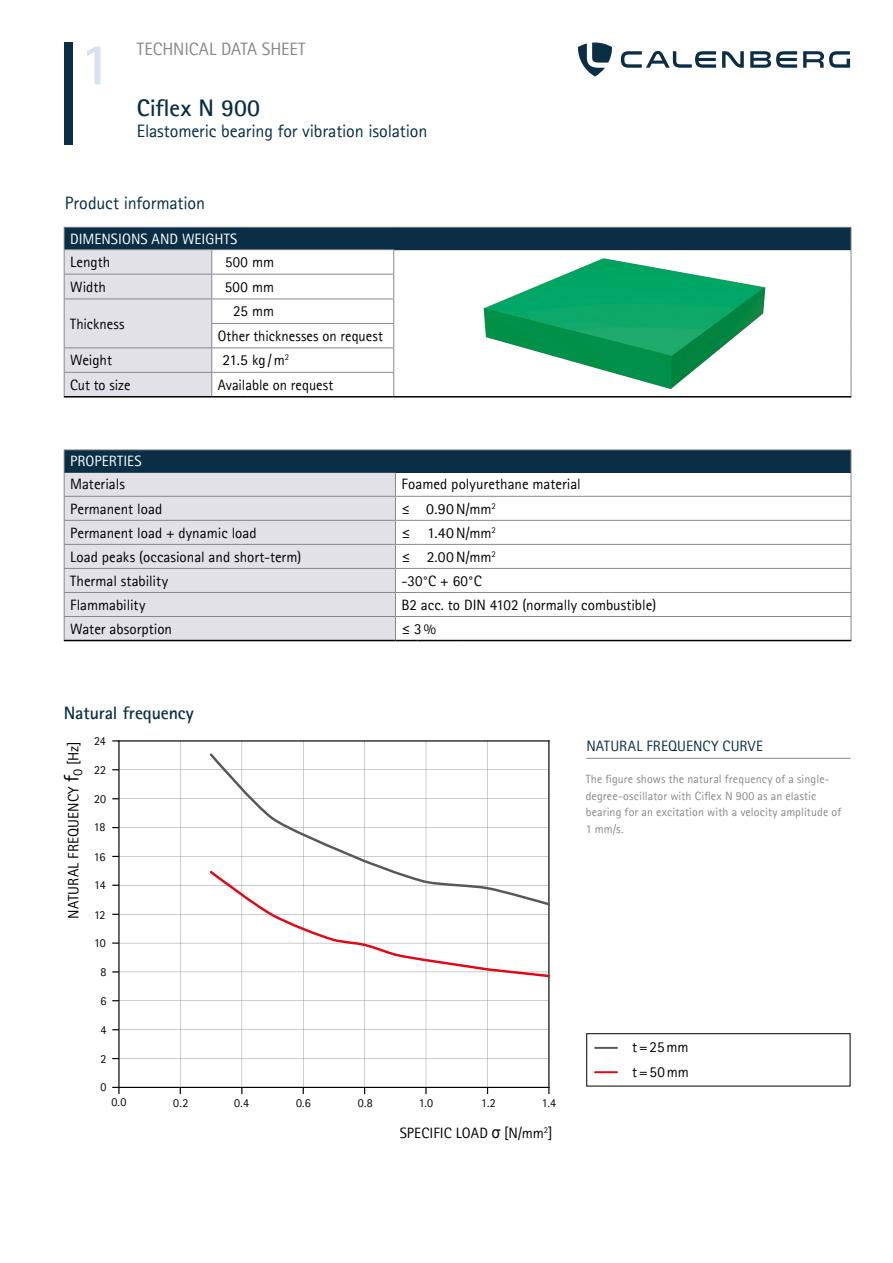
<style>
.page{position:relative;width:893px;height:1263px;background:#fff}
.page>*{position:absolute;margin:0;border:0;box-sizing:border-box;transform-origin:0 0}
.t1{font:700 59.55px "Rotis Sans Serif Pro";color:#d7e1f4}
.t2{font:700 24px "Rotis Sans Serif Pro";color:#092e45}
.t3{font:18px "Rotis Sans Serif Pro";letter-spacing:-.01em;color:#092e45}
.t4{font:18px "Rotis Sans Serif Pro";letter-spacing:-.005em;color:#86888c}
.t5{font:700 18px "Rotis Sans Serif Pro";letter-spacing:-.01em;color:#092e45}
.t6{font:15px/25.2px "Rotis Sans Serif Pro";color:#000}
.t7{font:15px "Rotis Sans Serif Pro";color:#fff}
.t8{font:15px "Rotis Sans Serif Pro";letter-spacing:.01em;color:#092e45}
.t9{font:15px "Rotis Sans Serif Pro";color:#000;scale:1.04 1}
.t10{font:15px "Rotis Sans Serif Pro";color:#000;scale:1.05 1}
.t11{font:12px/16.5px "Rotis Sans Serif Pro";letter-spacing:.01em;color:#86888c}
.t12{font:12px "Rotis Sans Serif Pro";letter-spacing:-.025em;color:#000}
.s1{font-size:21px}
.s2{font-family:"Arial Narrow";font-size:16.5px}
</style>
<div class="page">
<div style="left:64px;top:43px;width:8px;height:102px;background:#092e45"></div>
<svg style="left:621px;top:51px;width:229px;height:17px"></svg>
<svg style="left:578px;top:43px;width:34px;height:33px"></svg>
<img style="left:484px;top:258px;width:281px;height:131px">
<hr style="left:594px;top:1047px;width:24px;height:2px;background:#575756">
<hr style="left:594px;top:1071px;width:24px;height:2px;background:#e30613">
<div style="left:586px;top:1033px;width:264px;height:53px;border:1px solid #000"></div>
<div style="left:64px;top:450px;width:787px;height:22px;background:#092e45"></div>
<div style="left:65px;top:473px;width:330px;height:167px;background:#e1e1e7"></div>
<hr style="left:64px;top:449px;width:331px;height:1px;background:#86888c">
<svg style="left:395px;top:449px;width:23px;height:1px"></svg>
<hr style="left:418px;top:449px;width:38px;height:1px;background:#86888c">
<hr style="left:456px;top:449px;width:395px;height:1px;background:#86888c">
<hr style="left:64px;top:496px;width:331px;height:1px;background:#86888c">
<hr style="left:418px;top:496px;width:38px;height:1px;background:#86888c">
<hr style="left:456px;top:496px;width:395px;height:1px;background:#86888c">
<hr style="left:65px;top:472px;width:330px;height:1px;background:#092e45">
<hr style="left:418px;top:472px;width:38px;height:1px;background:#092e45">
<hr style="left:456px;top:472px;width:395px;height:1px;background:#092e45">
<svg style="left:64px;top:450px;width:1px;height:190px"></svg>
<hr style="left:64px;top:520px;width:331px;height:1px;background:#86888c">
<hr style="left:418px;top:520px;width:38px;height:1px;background:#86888c">
<hr style="left:456px;top:520px;width:395px;height:1px;background:#86888c">
<hr style="left:64px;top:544px;width:331px;height:1px;background:#86888c">
<hr style="left:418px;top:544px;width:38px;height:1px;background:#86888c">
<hr style="left:456px;top:544px;width:395px;height:1px;background:#86888c">
<hr style="left:64px;top:568px;width:331px;height:1px;background:#86888c">
<hr style="left:418px;top:568px;width:38px;height:1px;background:#86888c">
<hr style="left:456px;top:568px;width:395px;height:1px;background:#86888c">
<hr style="left:64px;top:592px;width:331px;height:1px;background:#86888c">
<hr style="left:64px;top:616px;width:331px;height:1px;background:#86888c">
<hr style="left:418px;top:592px;width:38px;height:1px;background:#86888c">
<hr style="left:456px;top:592px;width:395px;height:1px;background:#86888c">
<hr style="left:418px;top:616px;width:38px;height:1px;background:#86888c">
<hr style="left:456px;top:616px;width:395px;height:1px;background:#86888c">
<svg style="left:851px;top:450px;width:1px;height:190px"></svg>
<hr style="left:64px;top:640px;width:331px;height:1px;background:#000">
<svg style="left:395px;top:472px;width:23px;height:169px"></svg>
<hr style="left:418px;top:640px;width:38px;height:1px;background:#000">
<hr style="left:456px;top:640px;width:395px;height:1px;background:#000">
<div style="left:64px;top:227px;width:787px;height:23px;background:#092e45"></div>
<hr style="left:64px;top:227px;width:148px;height:1px;background:#86888c">
<hr style="left:212px;top:227px;width:36px;height:1px;background:#86888c">
<hr style="left:248px;top:227px;width:146px;height:1px;background:#86888c">
<hr style="left:394px;top:227px;width:457px;height:1px;background:#86888c">
<svg style="left:64px;top:228px;width:148px;height:168px;background:#c3c8d0"></svg>
<svg style="left:393px;top:250px;width:1px;height:146px"></svg>
<hr style="left:64px;top:396px;width:148px;height:1px;background:#000">
<hr style="left:212px;top:396px;width:36px;height:1px;background:#000">
<hr style="left:248px;top:396px;width:146px;height:1px;background:#000">
<hr style="left:394px;top:396px;width:457px;height:1px;background:#000">
<hr style="left:64px;top:249px;width:148px;height:1px;background:#86888c">
<hr style="left:212px;top:249px;width:36px;height:1px;background:#86888c">
<hr style="left:248px;top:249px;width:146px;height:1px;background:#86888c">
<hr style="left:64px;top:274px;width:148px;height:1px;background:#86888c">
<hr style="left:64px;top:299px;width:148px;height:1px;background:#86888c">
<hr style="left:64px;top:347px;width:148px;height:1px;background:#86888c">
<hr style="left:212px;top:274px;width:36px;height:1px;background:#86888c">
<hr style="left:248px;top:274px;width:146px;height:1px;background:#86888c">
<hr style="left:212px;top:299px;width:36px;height:1px;background:#86888c">
<hr style="left:248px;top:299px;width:146px;height:1px;background:#86888c">
<hr style="left:211px;top:323px;width:37px;height:1px;background:#86888c">
<hr style="left:248px;top:323px;width:146px;height:1px;background:#86888c">
<hr style="left:212px;top:347px;width:36px;height:1px;background:#86888c">
<hr style="left:248px;top:347px;width:146px;height:1px;background:#86888c">
<hr style="left:64px;top:372px;width:148px;height:1px;background:#86888c">
<hr style="left:212px;top:372px;width:36px;height:1px;background:#86888c">
<hr style="left:248px;top:372px;width:146px;height:1px;background:#86888c">
<svg style="left:851px;top:228px;width:1px;height:168px"></svg>
<svg style="left:120px;top:741px;width:428px;height:346px"></svg>
<hr style="left:118px;top:1087px;width:431px;height:1px;background:#000">
<hr style="left:118px;top:740px;width:431px;height:1px;background:#000">
<svg style="left:425px;top:1088px;width:2px;height:6px"></svg>
<hr style="left:548px;top:740px;width:1px;height:348px;background:#000">
<hr style="left:118px;top:740px;width:2px;height:348px;background:#000">
<svg style="left:112px;top:1087px;width:8px;height:7px"></svg>
<svg style="left:112px;top:942px;width:7px;height:2px"></svg>
<svg style="left:210px;top:753px;width:339px;height:118px"></svg>
<svg style="left:210px;top:871px;width:339px;height:106px"></svg>
<hr style="left:586px;top:758px;width:264px;height:1px;background:#86888c">
<h1 class="t1" style="left:80px;top:26px;width:34px">1</h1>
<p class="t4" style="left:137px;top:38px;width:170px">TECHNICAL DATA SHEET</p>
<h2 class="t2" style="left:137px;top:92px;width:125px">Ciflex N 900</h2>
<p class="t3" style="left:137px;top:121px;width:292px">Elastomeric bearing for vibration isolation</p>
<p class="t3" style="left:65px;top:192px;width:142px">Product information</p>
<p class="t7" style="left:70px;top:230px;width:169px">DIMENSIONS AND WEIGHTS</p>
<p class="t6" style="left:70px;top:250px;width:42px">Length</p>
<p class="t6" style="left:225px;top:250px;width:51px">500 mm</p>
<p class="t6" style="left:70px;top:274px;width:37px">Width</p>
<p class="t6" style="left:225px;top:274px;width:51px">500 mm</p>
<p class="t6" style="left:70px;top:311px;width:56px">Thickness</p>
<p class="t6" style="left:218px;top:299px;width:167px;line-height:24.5px;text-indent:15px">25 mm<br>Other thicknesses on request</p>
<p class="t6" style="left:70px;top:348px;width:43px">Weight</p>
<p class="t6" style="left:222px;top:348px;width:68px">21.5 kg /m<sup>2</sup></p>
<p class="t6" style="left:70px;top:372px;width:62px">Cut to size</p>
<p class="t6" style="left:218px;top:372px;width:117px">Available on request</p>
<p class="t7" style="left:70px;top:452px;width:73px">PROPERTIES</p>
<p class="t6" style="left:70px;top:472px;width:56px">Materials</p>
<p class="t6" style="left:401px;top:472px;width:181px">Foamed polyurethane material</p>
<p class="t6" style="left:70px;top:496px;width:94px">Permanent load</p>
<p class="t6" style="left:401px;top:496px;width:96px">≤ 0.90N/mm<sup>2</sup></p>
<p class="t6" style="left:70px;top:520px;width:188px">Permanent load + dynamic load</p>
<p class="t10" style="left:401px;top:524px;width:91px">≤ 1.40N/mm<sup>2</sup></p>
<p class="t6" style="left:70px;top:544px;width:233px">Load peaks (occasional and short-term)</p>
<p class="t9" style="left:401px;top:548px;width:92px">≤ 2.00N/mm<sup>2</sup></p>
<p class="t6" style="left:70px;top:568px;width:99px">Thermal stability</p>
<p class="t6" style="left:401px;top:568px;width:82px">-30°C + 60°C</p>
<p class="t6" style="left:70px;top:592px;width:77px">Flammability</p>
<p class="t6" style="left:401px;top:592px;width:256px">B2 acc. to DIN 4102 (normally combustible)</p>
<p class="t6" style="left:70px;top:616px;width:103px">Water absorption</p>
<p class="t9" style="left:401px;top:620px;width:35px">≤ 3%</p>
<p class="t5" style="left:64px;top:701px;width:132px">Natural frequency</p>
<p class="t6" style="left:61px;top:918px;width:178px;rotate:-90deg">NATURAL FREQUENCY <span class="s1">f</span><sub>O</sub> [Hz]</p>
<p class="t12" style="left:94px;top:733px;width:13px">24</p>
<p class="t12" style="left:94px;top:763px;width:14px">22</p>
<p class="t12" style="left:94px;top:792px;width:14px">20</p>
<p class="t12" style="left:94px;top:820px;width:13px">18</p>
<p class="t12" style="left:94px;top:850px;width:13px">16</p>
<p class="t12" style="left:94px;top:878px;width:13px">14</p>
<p class="t12" style="left:94px;top:907px;width:13px">12</p>
<p class="t12" style="left:94px;top:936px;width:13px">10</p>
<p class="t12" style="left:100px;top:965px;width:7px">8</p>
<p class="t12" style="left:100px;top:994px;width:7px">6</p>
<p class="t12" style="left:100px;top:1023px;width:7px">4</p>
<p class="t12" style="left:100px;top:1051px;width:7px">2</p>
<p class="t12" style="left:100px;top:1079px;width:7px">0</p>
<p class="t12" style="left:111px;top:1095px;width:16px">0.0</p>
<p class="t12" style="left:173px;top:1095px;width:17px">0.2</p>
<p class="t12" style="left:234px;top:1095px;width:16px">0.4</p>
<p class="t12" style="left:296px;top:1095px;width:16px">0.6</p>
<p class="t12" style="left:358px;top:1095px;width:17px">0.8</p>
<p class="t12" style="left:419px;top:1095px;width:16px">1.0</p>
<p class="t12" style="left:481px;top:1095px;width:16px">1.2</p>
<p class="t12" style="left:542px;top:1095px;width:16px">1.4</p>
<p class="t6" style="left:400px;top:1120px;width:154px">SPECIFIC LOAD <span class="s2">σ</span> [N/mm<sup>2</sup>]</p>
<p class="t8" style="left:586px;top:736px;width:178px">NATURAL FREQUENCY CURVE</p>
<p class="t11" style="left:586px;top:771px;width:257px">The figure shows the natural frequency of a single&shy;degree-oscillator with Ciflex N 900 as an elastic bearing for an excitation with a velocity amplitude of 1 mm/s.</p>
<p class="t6" style="left:632px;top:1034px;width:58px">t=25mm t=50mm</p>
</div>
